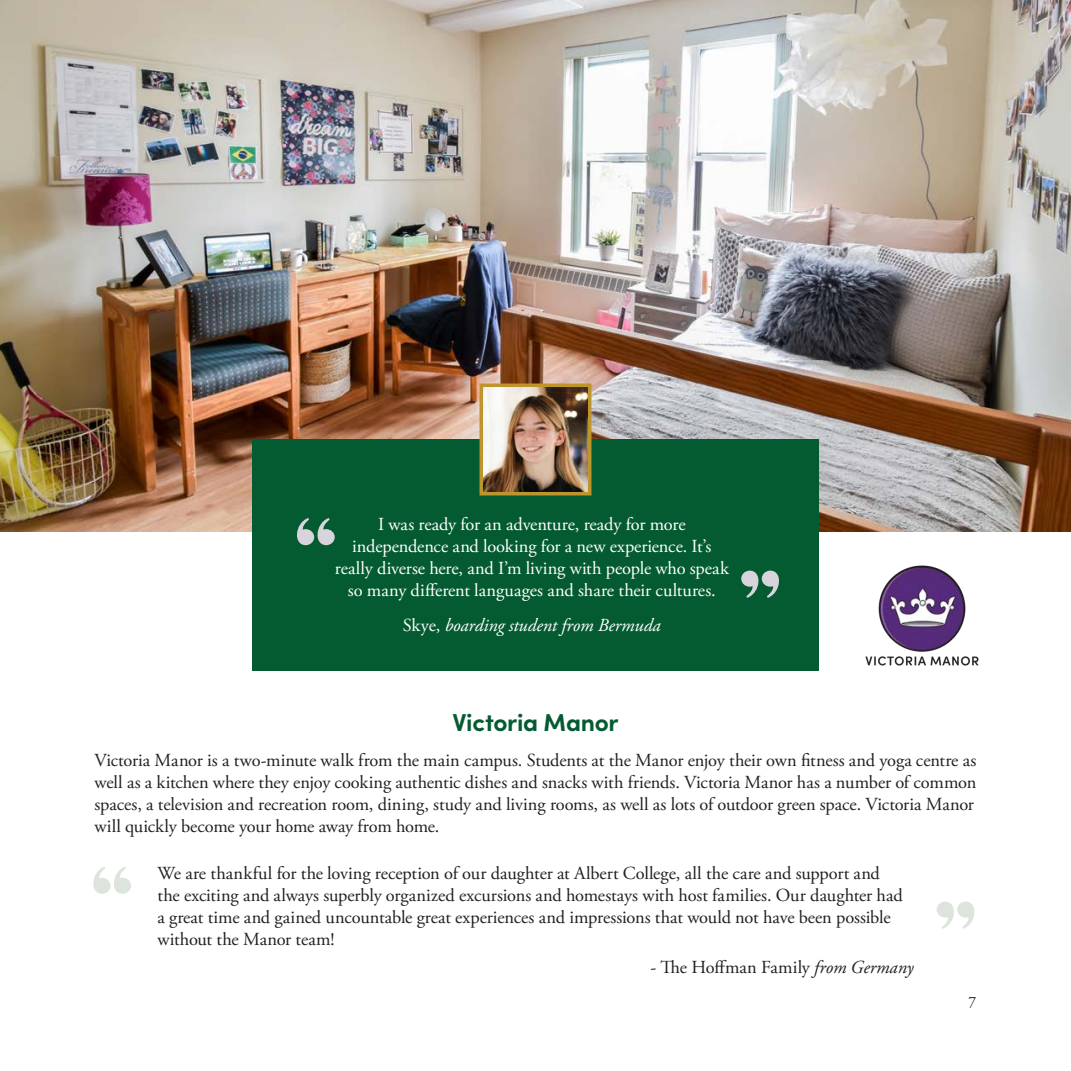
<style>
.page{position:relative;width:1071px;height:1071px;background:#fff}
.page>*{position:absolute;margin:0;border:0;box-sizing:border-box;transform-origin:0 0}
.t1{font:700 24.5px "Sofia Pro";letter-spacing:-.01em;color:#045b31}
.t2{font:18.38px/22.1px "Adobe Garamond Pro";letter-spacing:-.005em;color:#231f20}
.t3{font:18.38px/22.1px "Adobe Garamond Pro";letter-spacing:-.005em;color:#fff;text-align:center}
.t4{font:italic 18.38px "Adobe Garamond Pro";color:#fff}
.t5{font:15.75px "Adobe Garamond Pro";color:#231f20}
.s1{font-style:normal}
.s2{font-style:italic}
</style>
<div class="page">
<img style="left:0;top:0;width:1071px;height:532px">
<svg style="left:93px;top:867px;width:38px;height:27px"></svg>
<svg style="left:937px;top:902px;width:38px;height:27px"></svg>
<div style="left:252px;top:440px;width:567px;height:231px;background:#045b31"></div>
<img style="left:478px;top:382px;width:115px;height:114px">
<svg style="left:297px;top:518px;width:38px;height:27px"></svg>
<svg style="left:741px;top:571px;width:38px;height:27px"></svg>
<img style="left:865px;top:565px;width:114px;height:101px">
<p class="t3" style="left:335px;top:513px;width:396px">I was ready for an adventure, ready for more independence and looking for a new experience. It’s really diverse here, and I’m living with people who speak so many different languages and share their cultures.</p>
<p class="t4" style="left:403px;top:614px;width:259px"><span class="s1">Skye,</span> boarding student from Bermuda</p>
<p class="t1" style="left:452px;top:703px;width:168px">Victoria Manor</p>
<p class="t2" style="left:94px;top:749px;width:883px">Victoria Manor is a two-minute walk from the main campus. Students at the Manor enjoy their own fitness and yoga centre as well as a kitchen where they enjoy cooking authentic dishes and snacks with friends. Victoria Manor has a number of common spaces, a television and recreation room, dining, study and living rooms, as well as lots of outdoor green space. Victoria Manor will quickly become your home away from home.</p>
<p class="t2" style="left:158px;top:863px;width:747px">We are thankful for the loving reception of our daughter at Albert College, all the care and support and the exciting and always superbly organized excursions and homestays with host families. Our daughter had a great time and gained uncountable great experiences and impressions that would not have been possible without the Manor team!</p>
<p class="t2" style="left:650px;top:957px;width:265px">- The Hoffman Family <span class="s2">from Germany</span></p>
<p class="t5" style="left:969px;top:993px;width:9px">7</p>
</div>
